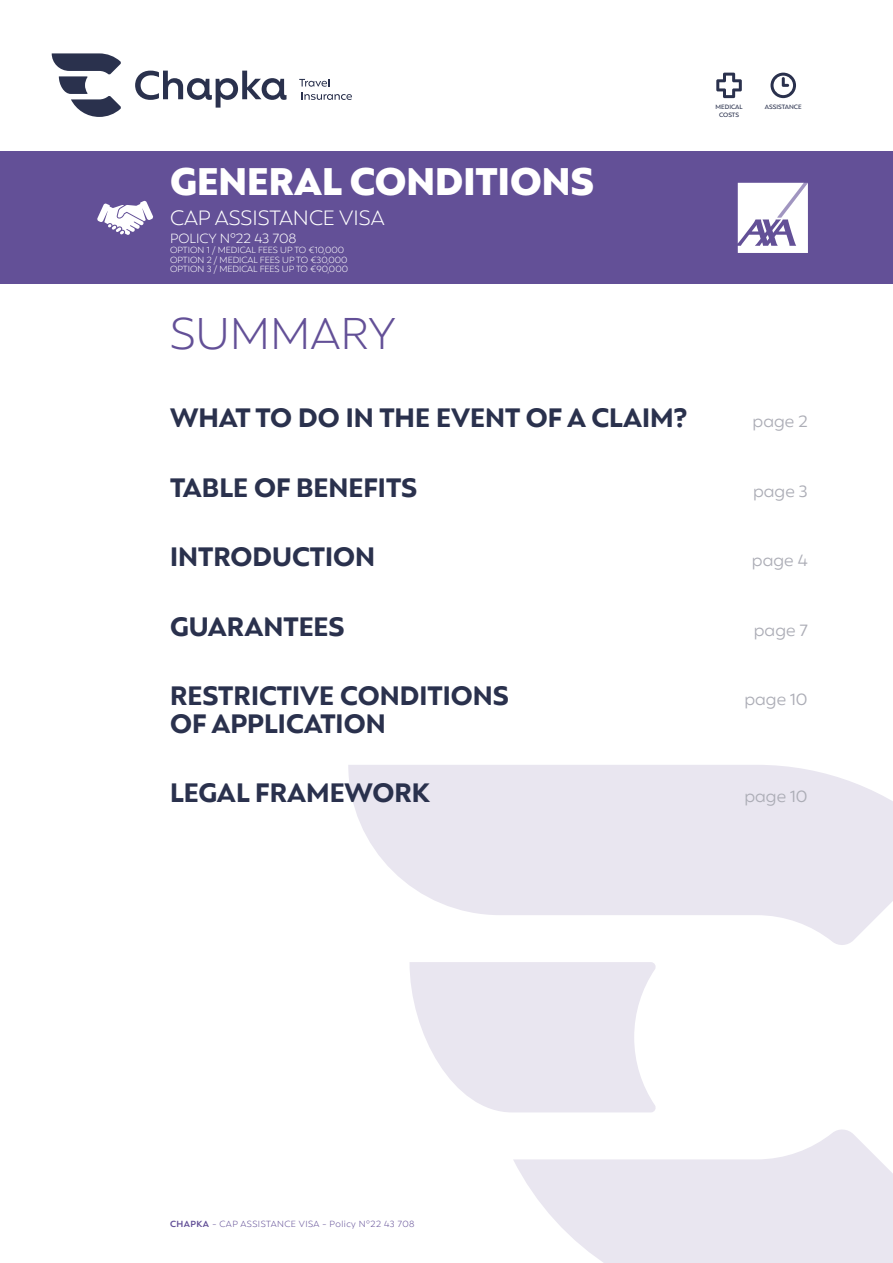
<style>
.page{position:relative;width:893px;height:1263px;background:#fff}
.page>*{position:absolute;margin:0;border:0;box-sizing:border-box;transform-origin:0 0}
.t1{font:300 45px "Mangueira Alt";color:#635097}
.t2{font:900 39px "Mangueira Alt";color:#fff}
.t3{font:700 27px "Mangueira Alt";color:#2a314d}
.t4{font:300 21px "Mangueira Alt";color:#fff}
.t5{font:16.5px "Mangueira Alt";color:#acadb6}
.t6{font:300 13.5px "Mangueira Alt";color:#fff}
.t7{font:300 9px/9.8px "Mangueira Alt";color:#fff}
.t8{font:300 9px "Mangueira Alt";letter-spacing:.05em;color:#635097}
.t9{font:500 6.3px/7.6px "Mangueira Alt";color:#2a314d;text-align:center}
.s1{font-weight:600}
</style>
<div class="page">
<div style="left:0;top:152px;width:893px;height:132px;background:#635097"></div>
<svg style="left:513px;top:1129px;width:380px;height:134px;fill:#e9e6f0"></svg>
<svg style="left:409px;top:962px;width:247px;height:150px"></svg>
<svg style="left:348px;top:765px;width:545px;height:180px;fill:#e9e6f0"></svg>
<svg style="left:97px;top:201px;width:56px;height:34px"></svg>
<svg style="left:738px;top:183px;width:70px;height:70px;background:#e3e0ec"></svg>
<svg style="left:716px;top:73px;width:26px;height:25px"></svg>
<svg style="left:770px;top:73px;width:26px;height:25px"></svg>
<svg style="left:52px;top:53px;width:69px;height:64px"></svg>
<svg style="left:135px;top:71px;width:152px;height:37px"></svg>
<svg style="left:299px;top:79px;width:53px;height:21px"></svg>
<h2 class="t2" style="left:170px;top:156px;width:425px">GENERAL CONDITIONS</h2>
<p class="t4" style="left:170px;top:204px;width:216px">CAP ASSISTANCE VISA</p>
<p class="t6" style="left:170px;top:229px;width:128px">POLICY N°22 43 708</p>
<p class="t7" style="left:170px;top:246px;width:179px">OPTION 1 / MEDICAL FEES UP TO €10,000<br>OPTION 2 / MEDICAL FEES UP TO €30,000<br>OPTION 3 / MEDICAL FEES UP TO €90,000</p>
<h1 class="t1" style="left:170px;top:304px;width:228px">SUMMARY</h1>
<p class="t9" style="left:716px;top:103px;width:29px">MEDICAL<br>COSTS</p>
<p class="t9" style="left:765px;top:103px;width:38px">ASSISTANCE</p>
<p class="t3" style="left:170px;top:400px;width:519px">WHAT TO DO IN THE EVENT OF A CLAIM?</p>
<p class="t5" style="left:753px;top:411px;width:57px">page 2</p>
<p class="t3" style="left:170px;top:470px;width:249px">TABLE OF BENEFITS</p>
<p class="t5" style="left:753px;top:480px;width:56px">page 3</p>
<p class="t3" style="left:170px;top:539px;width:207px">INTRODUCTION</p>
<p class="t5" style="left:752px;top:550px;width:57px">page 4</p>
<p class="t3" style="left:170px;top:609px;width:176px">GUARANTEES</p>
<p class="t5" style="left:754px;top:619px;width:55px">page 7</p>
<p class="t3" style="left:170px;top:678px;width:340px">RESTRICTIVE CONDITIONS</p>
<p class="t5" style="left:744px;top:689px;width:65px">page 10</p>
<p class="t3" style="left:170px;top:705px;width:217px">OF APPLICATION</p>
<p class="t3" style="left:170px;top:775px;width:261px">LEGAL FRAMEWORK</p>
<p class="t5" style="left:744px;top:785px;width:65px">page 10</p>
<p class="t8" style="left:170px;top:1218px;width:246px"><span class="s1">CHAPKA</span> - CAP ASSISTANCE VISA - Policy N°22 43 708</p>
</div>
